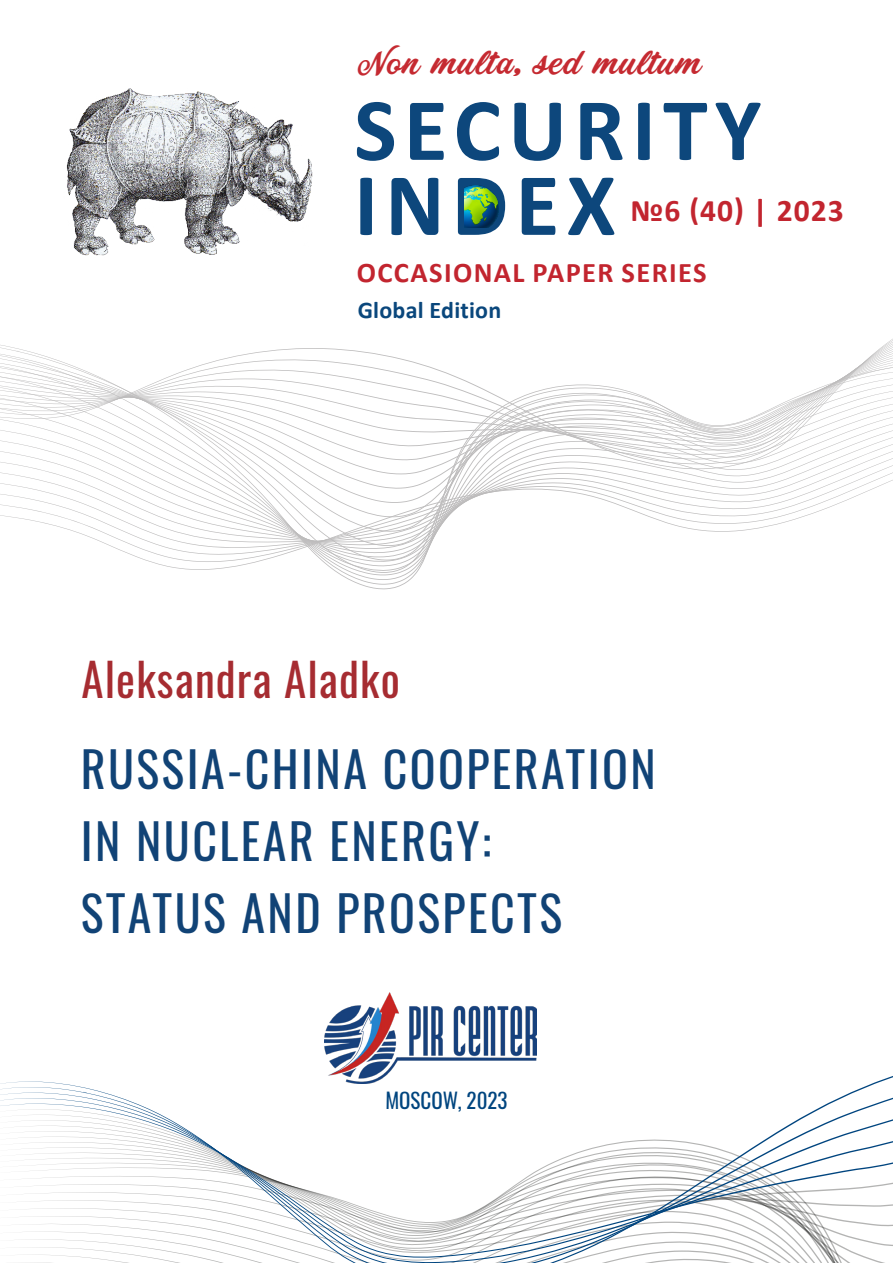
<style>
.page{position:relative;width:893px;height:1263px;background:#fff}
.page>*{position:absolute;margin:0;border:0;box-sizing:border-box;transform-origin:0 0}
.Сноска{font:700 90px "Calibri";letter-spacing:.08em;color:#0d477c}
.Заголовок_правильный{font:48px/72px "Oswald";letter-spacing:.05em;color:#114376}
.Заголовок_правильный-2{font:45px "Oswald";letter-spacing:.025em;color:#a62c31}
.Заголовок_в_тексте{font:33px "Painter PERSONALUSEONLY";letter-spacing:.02em;color:#c52a31}
.Заголовок_в_тексте-2{font:700 31.5px "Calibri";letter-spacing:.03em;color:#c2252f}
.Заголовок_в_тексте-3{font:700 28.5px "Calibri";letter-spacing:.05em;color:#c2252f}
.Заголовок_в_тексте-4{font:700 24px "Calibri";letter-spacing:.01em;color:#0a477c}
.t1{font:21px "Oswald";color:#01457f}
</style>
<div class="page">
<img style="left:465px;top:185px;width:33px;height:42px">
<img style="left:66px;top:88px;width:247px;height:168px">
<svg style="left:145px;top:560px;width:279px;height:13px"></svg>
<svg style="left:111px;top:546px;width:319px;height:14px"></svg>
<svg style="left:76px;top:532px;width:361px;height:14px"></svg>
<svg style="left:18px;top:518px;width:781px;height:14px"></svg>
<svg style="left:0;top:503px;width:840px;height:15px"></svg>
<svg style="left:0;top:489px;width:873px;height:14px"></svg>
<svg style="left:0;top:474px;width:893px;height:15px"></svg>
<svg style="left:0;top:470px;width:893px;height:4px"></svg>
<svg style="left:0;top:339px;width:893px;height:131px"></svg>
<svg style="left:0;top:1076px;width:893px;height:187px"></svg>
<img style="left:324px;top:993px;width:213px;height:90px">
<p class="Заголовок_в_тексте" style="left:358px;top:41px;width:346px">Non multa, sed multum</p>
<p class="Сноска" style="left:354px;top:66px;width:409px">SECURITY</p>
<p class="Сноска" style="left:354px;top:141px;width:263px">INDEX</p>
<p class="Заголовок_в_тексте-2" style="left:631px;top:188px;width:214px">№6 (40) | 2023</p>
<p class="Заголовок_в_тексте-3" style="left:357px;top:252px;width:351px">OCCASIONAL PAPER SERIES</p>
<p class="Заголовок_в_тексте-4" style="left:358px;top:293px;width:145px">Global Edition</p>
<p class="Заголовок_правильный-2" style="left:82px;top:640px;width:320px">Aleksandra Aladko</p>
<p class="Заголовок_правильный" style="left:81px;top:729px;width:576px">RUSSIA-CHINA COOPERATION<br>IN NUCLEAR ENERGY:<br>STATUS AND PROSPECTS</p>
<p class="t1" style="left:385px;top:1081px;width:124px">MOSCOW, 2023</p>
</div>
